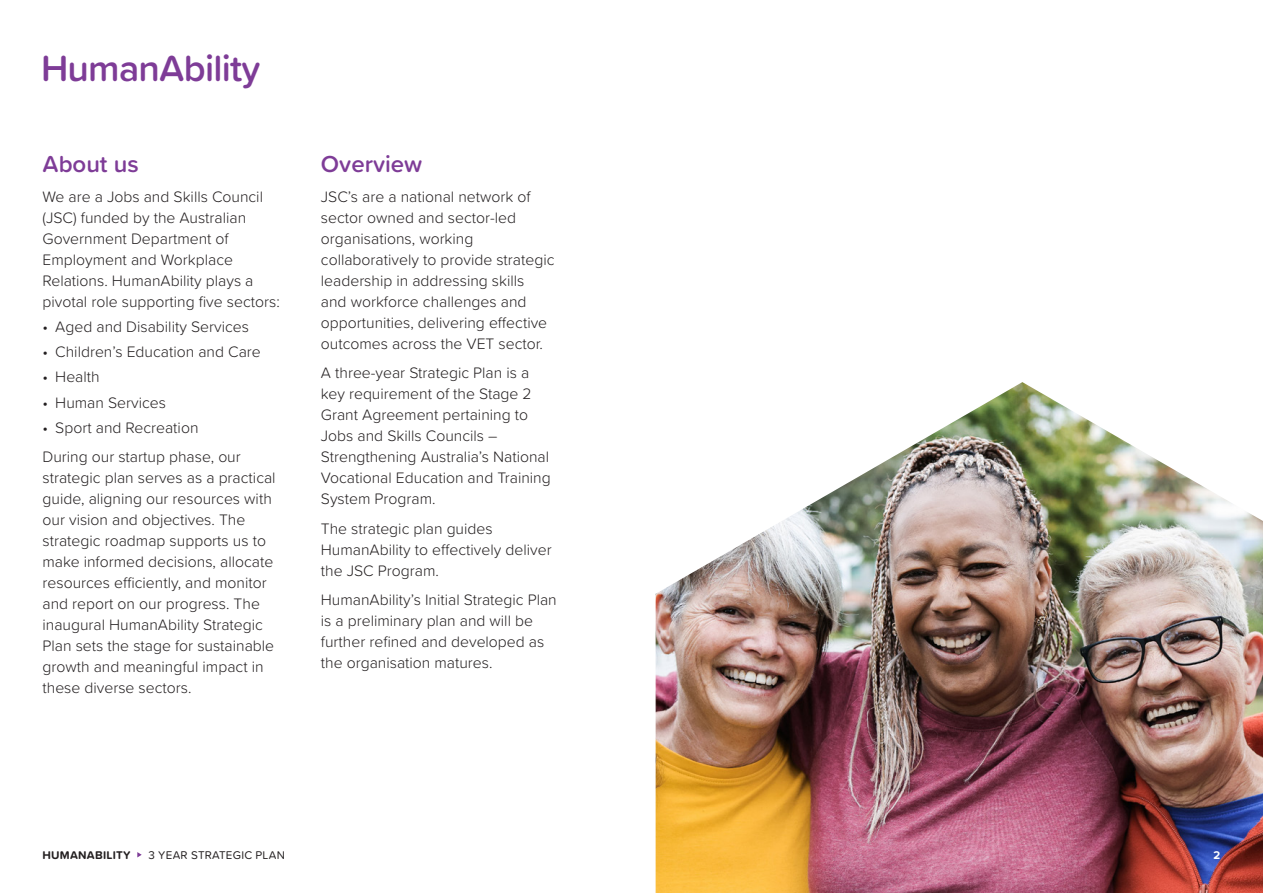
<style>
.page{position:relative;width:1263px;height:893px;background:#fff}
.page>*{position:absolute;margin:0;border:0;box-sizing:border-box;transform-origin:0 0}
.Head_A{font:600 37.8px "Proxima Soft";letter-spacing:-.02em;color:#7e3c97}
.Head_A-2{font:600 24px "Proxima Soft";color:#7e3c97}
.Copy{font:300 15.75px/21px "Proxima Soft";color:#231f20}
.Copy_b4_bullet{font:300 15.75px/21px "Proxima Soft";color:#231f20}
.Copy_bullet{font:300 15.75px "Proxima Soft";color:#231f20}
.t1{font:11.7px "Proxima Soft";letter-spacing:.02em;color:#231f20}
.t2{font:700 11.7px "Proxima Soft";letter-spacing:.02em;color:#231f20}
.t3{font:700 11.7px "Proxima Soft";color:#fff}
</style>
<div class="page">
<img style="left:656px;top:382px;width:607px;height:511px">
<svg style="left:137px;top:852px;width:5px;height:5px"></svg>
<p class="Head_A" style="left:41px;top:40px;width:221px">HumanAbility</p>
<p class="Head_A-2" style="left:43px;top:146px;width:98px">About us</p>
<p class="Copy_b4_bullet" style="left:43px;top:185px;width:239px">We are a Jobs and Skills Council (JSC) funded by the Australian<br>Government Department of<br>Employment and Workplace<br>Relations. HumanAbility plays a pivotal role supporting five sectors:</p>
<p class="Copy_bullet" style="left:43px;top:315px;width:208px">• Aged and Disability Services</p>
<p class="Copy_bullet" style="left:43px;top:340px;width:220px">• Children’s Education and Care</p>
<p class="Copy_bullet" style="left:43px;top:365px;width:59px">• Health</p>
<p class="Copy_bullet" style="left:43px;top:391px;width:125px">• Human Services</p>
<p class="Copy" style="left:43px;top:416px;width:157px">• Sport and Recreation</p>
<p class="Copy" style="left:43px;top:446px;width:235px">During our startup phase, our strategic plan serves as a practical guide, aligning our resources with our vision and objectives. The strategic roadmap supports us to make informed decisions, allocate resources efficiently, and monitor and report on our progress. The inaugural HumanAbility Strategic<br>Plan sets the stage for sustainable growth and meaningful impact in these diverse sectors.</p>
<p class="Head_A-2" style="left:321px;top:146px;width:103px">Overview</p>
<p class="Copy" style="left:321px;top:185px;width:235px">JSC’s are a national network of sector owned and sector-led organisations, working collaboratively to provide strategic leadership in addressing skills<br>and workforce challenges and opportunities, delivering effective outcomes across the VET sector.</p>
<p class="Copy" style="left:321px;top:361px;width:231px">A three-year Strategic Plan is a key requirement of the Stage 2<br>Grant Agreement pertaining to<br>Jobs and Skills Councils –<br>Strengthening Australia’s National<br>Vocational Education and Training<br>System Program.</p>
<p class="Copy" style="left:321px;top:517px;width:232px">The strategic plan guides<br>HumanAbility to effectively deliver the JSC Program.</p>
<p class="Copy" style="left:321px;top:588px;width:237px">HumanAbility’s Initial Strategic Plan is a preliminary plan and will be further refined and developed as the organisation matures.</p>
<p class="t2" style="left:43px;top:846px;width:90px">HUMANABILITY</p>
<p class="t1" style="left:148px;top:846px;width:138px">3 YEAR STRATEGIC PLAN</p>
<p class="t3" style="left:1213px;top:846px;width:8px">2</p>
</div>
